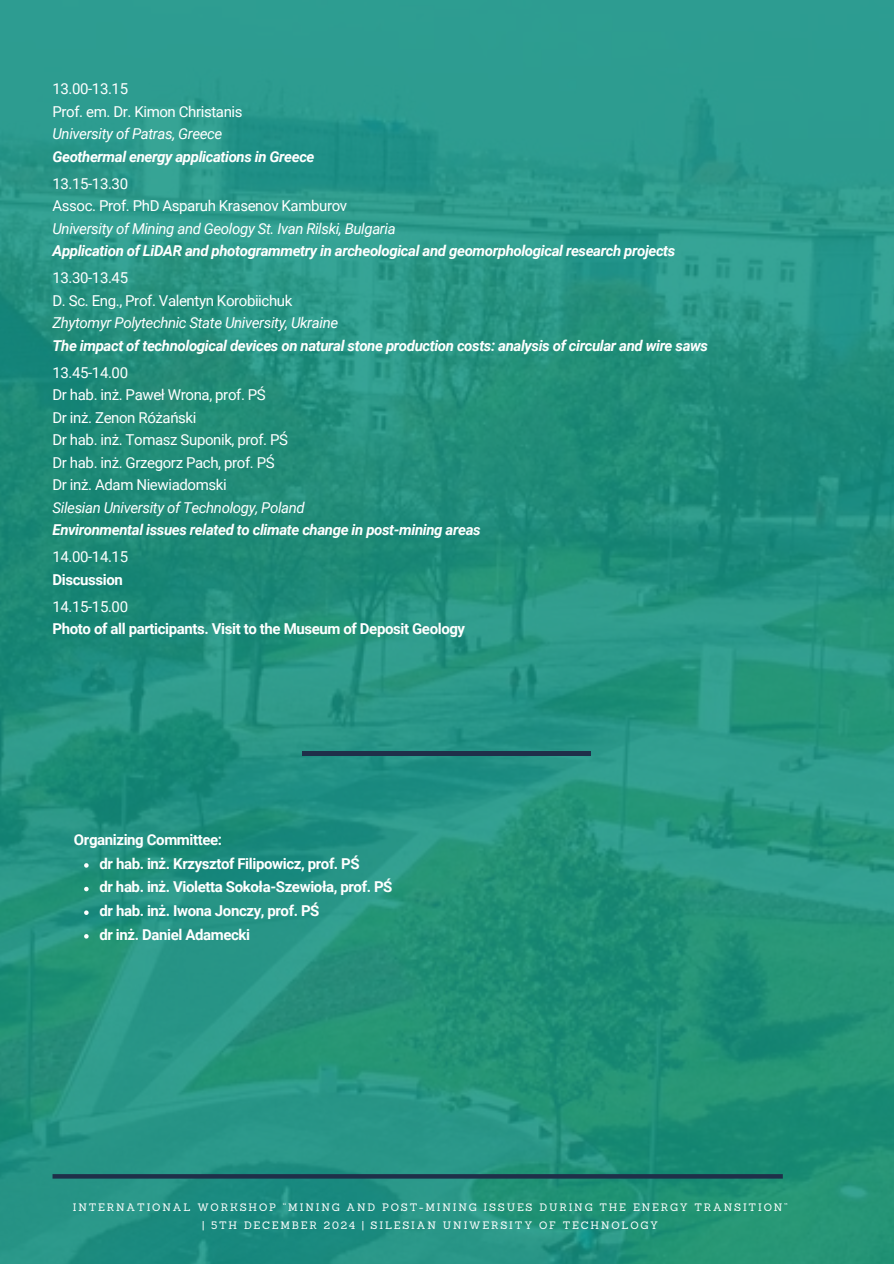
<style>
.page{position:relative;width:894px;height:1264px;background:#fff}
.page>*{position:absolute;margin:0;border:0;box-sizing:border-box;transform-origin:0 0}
.t1{font:italic 700 15px/22.5px "Roboto";letter-spacing:-.025em;color:#fff}
.t2{font:15px/22.5px "Roboto";letter-spacing:-.025em;color:#fff}
.t3{font:700 15px/22.5px "Roboto";letter-spacing:-.025em;color:#fff}
.t4{font:10.5px "Sanchez";letter-spacing:.17em;color:#fff}
.s1{font-style:italic}
.s2{font-weight:700;font-style:italic}
.s3{font-weight:400;font-style:normal}
.s4{font-weight:400}
.s5{font-weight:700}
</style>
<div class="page">
<img style="left:0;top:0;width:893px;height:1263px">
<div style="left:303px;top:751px;width:287px;height:5px;background:#1f2f49"></div>
<svg style="left:84px;top:863px;width:5px;height:4px"></svg>
<svg style="left:84px;top:886px;width:5px;height:5px"></svg>
<svg style="left:84px;top:910px;width:5px;height:5px"></svg>
<svg style="left:84px;top:934px;width:5px;height:4px"></svg>
<hr style="left:52px;top:1174px;width:730px;height:4px;background:#1f2f49">
<h2 class="t2" style="left:52px;top:78px;width:263px">13.00-13.15<br>Prof. em. Dr. Kimon Christanis<br><span class="s1">University of Patras, Greece<br></span><span class="s2">Geothermal energy applications in Greece</span></h2>
<h2 class="t1" style="left:52px;top:172px;width:624px"><span class="s3">13.15-13.30<br>Assoc. Prof. PhD Asparuh Krasenov Kamburov<br></span><span class="s4">University of Mining and Geology St. Ivan Rilski, Bulgaria<br></span>Application of LiDAR and photogrammetry in archeological and geomorphological research projects</h2>
<h2 class="t1" style="left:52px;top:267px;width:657px"><span class="s3">13.30-13.45<br>D. Sc. Eng., Prof. Valentyn Korobiichuk<br></span><span class="s4">Zhytomyr Polytechnic State University, Ukraine<br></span>The impact of technological devices on natural stone production costs: analysis of circular and wire saws</h2>
<h2 class="t2" style="left:52px;top:361px;width:429px">13.45-14.00<br>Dr hab. inż. Paweł Wrona, prof. PŚ<br>Dr inż. Zenon Różański<br>Dr hab. inż. Tomasz Suponik, prof. PŚ<br>Dr hab. inż. Grzegorz Pach, prof. PŚ<br>Dr inż. Adam Niewiadomski<br><span class="s1">Silesian University of Technology, Poland<br></span><span class="s2">Environmental issues related to climate change in post-mining areas</span></h2>
<h2 class="t2" style="left:52px;top:546px;width:77px">14.00-14.15<br><span class="s5">Discussion</span></h2>
<h2 class="t3" style="left:52px;top:595px;width:414px"><span class="s4">14.15-15.00<br></span>Photo of all participants. Visit to the Museum of Deposit Geology</h2>
<p class="t3" style="left:74px;top:828px;width:150px">Organizing Committee:</p>
<h1 class="t3" style="left:99px;top:852px;width:262px">dr hab. inż. Krzysztof Filipowicz, prof. PŚ</h1>
<p class="t3" style="left:99px;top:876px;width:294px">dr hab. inż. Violetta Sokoła-Szewioła, prof. PŚ</p>
<p class="t3" style="left:99px;top:899px;width:221px">dr hab. inż. Iwona Jonczy, prof. PŚ</p>
<p class="t3" style="left:99px;top:923px;width:152px">dr inż. Daniel Adamecki</p>
<h2 class="t4" style="left:73px;top:1200px;width:716px">INTERNATIONAL WORKSHOP “MINING AND POST-MINING ISSUES DURING THE ENERGY TRANSITION”</h2>
<p class="t4" style="left:202px;top:1218px;width:457px">| 5TH DECEMBER 2024 | SILESIAN UNIWERSITY OF TECHNOLOGY</p>
</div>
